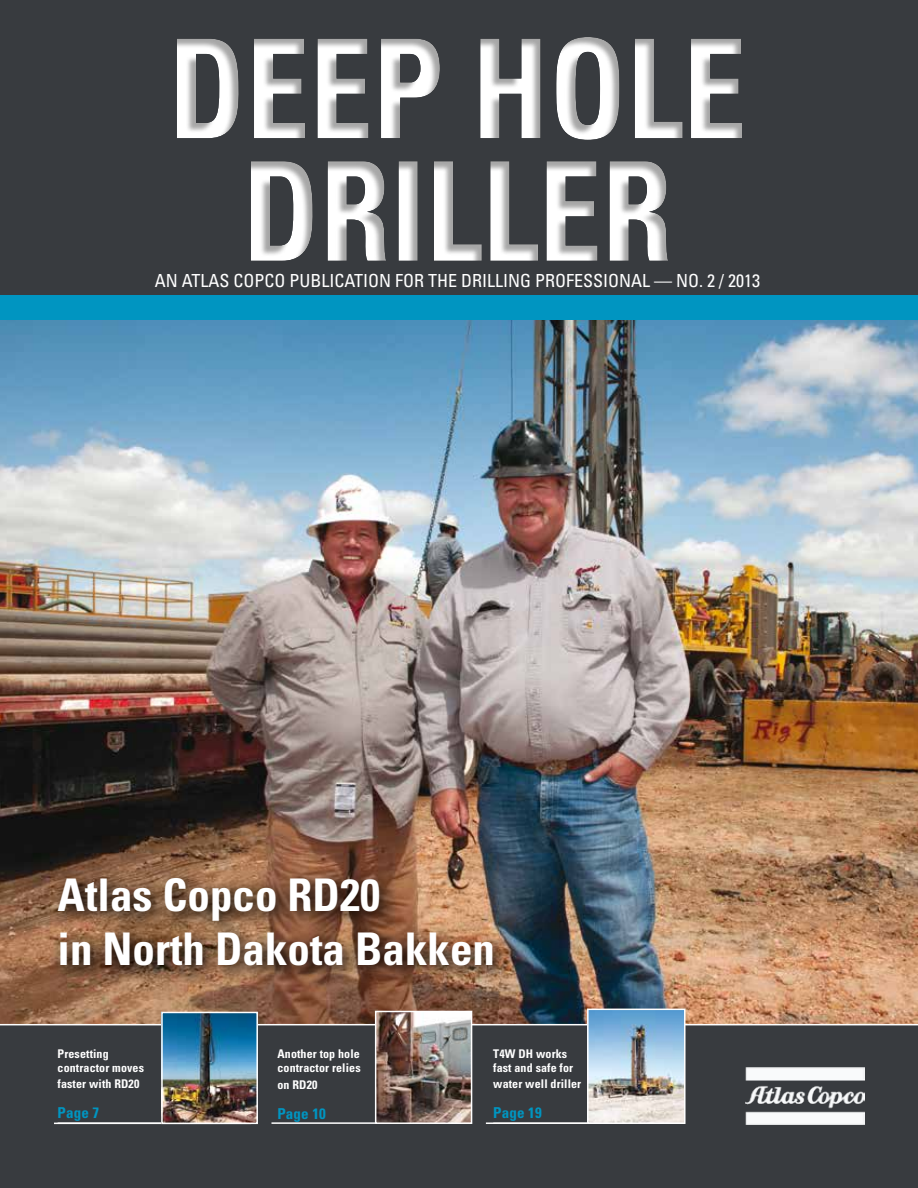
<style>
.page{position:relative;width:918px;height:1188px;background:#383b3f}
.page>*{position:absolute;margin:0;border:0;box-sizing:border-box;transform-origin:0 0}
.t1{font:700 condensed 45px/54px "Univers LT Std";color:#fff}
.t2{font:condensed 18px "Univers LT Std";color:#fff}
.t3{font:700 condensed 15px "Univers LT Std";letter-spacing:.01em;color:#0095c1}
.t4{font:700 condensed 12px/14.4px "Univers LT Std";letter-spacing:.01em;color:#fff}
</style>
<div class="page">
<img style="left:0;top:319px;width:918px;height:705px">
<div style="left:174px;top:32px;width:568px;height:231px;background:#000;opacity:.35"></div>
<img style="left:746px;top:1067px;width:119px;height:57px">
<hr style="left:54px;top:1123px;width:197px;height:1px;background:#fff">
<hr style="left:271px;top:1122px;width:196px;height:2px;background:#fff">
<hr style="left:486px;top:1122px;width:180px;height:2px;background:#fff">
<hr style="left:0;top:1024px;width:918px;height:1px;background:#fff">
<img style="left:164px;top:1015px;width:91px;height:106px">
<div style="left:161px;top:1012px;width:97px;height:112px;border:2px solid #fff"></div>
<img style="left:378px;top:1014px;width:91px;height:107px">
<div style="left:375px;top:1011px;width:97px;height:113px;border:2px solid #fff"></div>
<img style="left:590px;top:1012px;width:93px;height:109px">
<div style="left:587px;top:1009px;width:99px;height:115px;border:2px solid #fff"></div>
<div style="left:0;top:295px;width:918px;height:24px;background:#0095c1"></div>
<svg style="left:49px;top:868px;width:464px;height:116px;background:#7d5840"></svg>
<h2 class="t2" style="left:155px;top:270px;width:607px">AN ATLAS COPCO PUBLICATION FOR THE DRILLING PROFESSIONAL — NO. 2 / 2013</h2>
<h1 class="t1" style="left:58px;top:867px;width:439px">Atlas Copco RD20<br>in North Dakota Bakken</h1>
<p class="t4" style="left:58px;top:1046px;width:88px">Presetting contractor moves</p>
<p class="t4" style="left:58px;top:1077px;width:83px">faster with RD20</p>
<p class="t3" style="left:58px;top:1104px;width:43px">Page 7</p>
<p class="t4" style="left:277px;top:1046px;width:85px">Another top hole contractor relies</p>
<p class="t4" style="left:277px;top:1077px;width:42px">on RD20</p>
<p class="t3" style="left:277px;top:1104px;width:50px">Page 10</p>
<p class="t4" style="left:493px;top:1046px;width:81px">T4W DH works fast and safe for</p>
<p class="t4" style="left:493px;top:1077px;width:90px">water well driller</p>
<p class="t3" style="left:493px;top:1104px;width:50px">Page 19</p>
</div>
